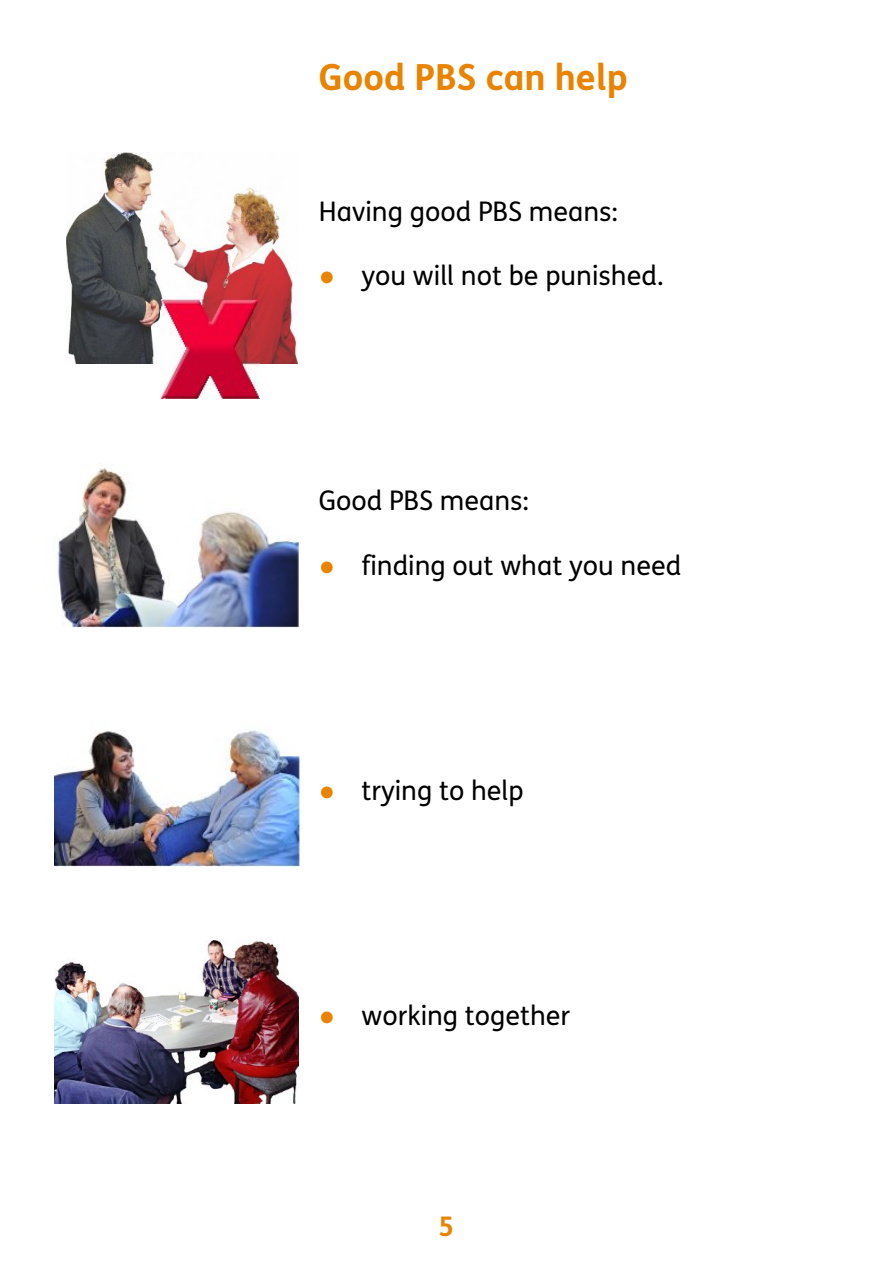
<style>
.page{position:relative;width:893px;height:1263px;background:#fff}
.page>*{position:absolute;margin:0;border:0;box-sizing:border-box;transform-origin:0 0}
.t1{font:700 36px "FS Me";color:#e98300}
.t2{font:27px "FS Me";color:#000}
.t3{font:700 27px "FS Me";color:#e98300}
.s1{font-family:"Times New Roman";color:#e98300}
</style>
<div class="page">
<img style="left:54px;top:730px;width:245px;height:136px">
<img style="left:57px;top:465px;width:241px;height:163px">
<img style="left:54px;top:940px;width:244px;height:163px">
<img style="left:66px;top:153px;width:232px;height:210px">
<img style="left:161px;top:299px;width:99px;height:99px">
<h1 class="t1" style="left:319px;top:63px;width:310px">Good PBS can help</h1>
<p class="t2" style="left:319px;top:201px;width:301px">Having good PBS means:</p>
<p class="t2" style="left:319px;top:265px;width:346px"><span class="s1">●</span> you will not be punished.</p>
<p class="t2" style="left:319px;top:490px;width:212px">Good PBS means:</p>
<p class="t2" style="left:319px;top:554px;width:364px"><span class="s1">●</span> finding out what you need</p>
<p class="t2" style="left:319px;top:780px;width:206px"><span class="s1">●</span> trying to help</p>
<p class="t2" style="left:319px;top:1005px;width:253px"><span class="s1">●</span> working together</p>
<p class="t3" style="left:438px;top:1216px;width:17px">5</p>
</div>
